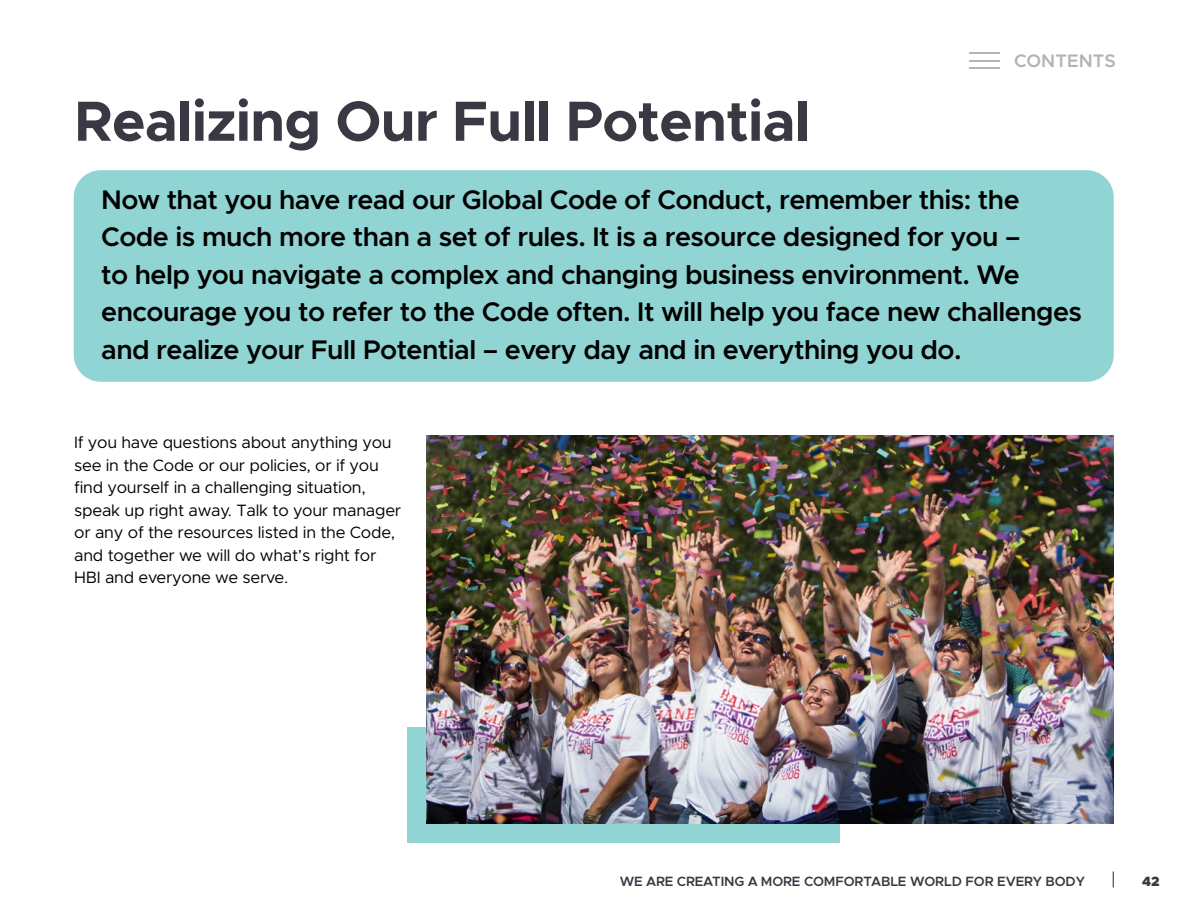
<style>
.page{position:relative;width:1188px;height:918px;background:#fff}
.page>*{position:absolute;margin:0;border:0;box-sizing:border-box;transform-origin:0 0}
.t1{font:700 56.85px "Metropolis";letter-spacing:-.015em;color:#393944}
.t2{font:600 27px/37.5px "Metropolis";letter-spacing:-.02em;color:#000}
.t3{font:19.5px "Metropolis";color:#393944}
.t4{font:600 18.15px "Metropolis";letter-spacing:.005em;color:#b1b4b6}
.t5{font:16.5px/22.5px "Metropolis";letter-spacing:-.015em;color:#000}
.t6{font:600 13.5px "Metropolis";letter-spacing:-.01em;color:#393944}
.t7{font:900 13.5px "Metropolis";color:#393944}
</style>
<div class="page">
<div style="left:74px;top:170px;width:1040px;height:212px;background:#90d4d3;border-radius:27px"></div>
<div style="left:407px;top:727px;width:433px;height:116px;background:#90d4d3"></div>
<img style="left:426px;top:435px;width:688px;height:388px">
<hr style="left:970px;top:52px;width:30px;height:1px;background:#b1b4b6">
<hr style="left:970px;top:60px;width:30px;height:1px;background:#b1b4b6">
<hr style="left:970px;top:68px;width:30px;height:1px;background:#b1b4b6">
<h1 class="t1" style="left:74px;top:85px;width:737px">Realizing Our Full Potential</h1>
<p class="t4" style="left:1014px;top:49px;width:103px">CONTENTS</p>
<p class="t2" style="left:101px;top:181px;width:982px">Now that you have read our Global Code of Conduct, remember this: the Code is much more than a set of rules. It is a resource designed for you –<br>to help you navigate a complex and changing business environment. We encourage you to refer to the Code often. It will help you face new challenges and realize your Full Potential – every day and in everything you do.</p>
<p class="t5" style="left:74px;top:431px;width:329px">If you have questions about anything you see in the Code or our policies, or if you find yourself in a challenging situation, speak up right away. Talk to your manager or any of the resources listed in the Code, and together we will do what’s right for HBI and everyone we serve.</p>
<p class="t6" style="left:620px;top:873px;width:467px">WE ARE CREATING A MORE COMFORTABLE WORLD FOR EVERY BODY</p>
<p class="t3" style="left:1111px;top:867px;width:7px">|</p>
<p class="t7" style="left:1142px;top:872px;width:19px">42</p>
</div>
